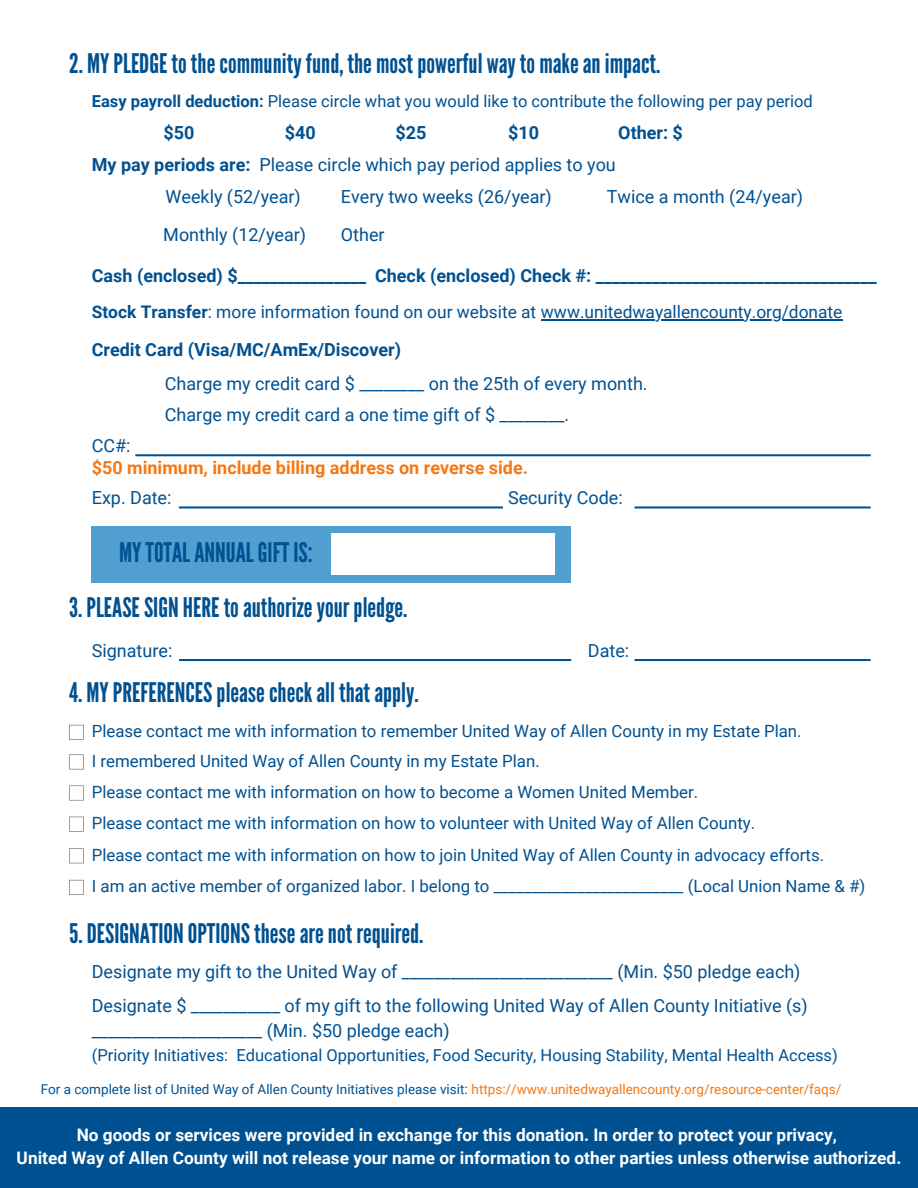
<style>
.page{position:relative;width:918px;height:1188px;background:#fff}
.page>*{position:absolute;margin:0;border:0;box-sizing:border-box;transform-origin:0 0}
.t1{font:27px/55.5px "League Gothic";color:#005191}
.t2{font:18px/37.2px "Roboto";color:#005191}
.t3{font:700 18px "Roboto";color:#005191}
.t4{font:700 18px "Roboto";color:#f57814}
.t5{font:17.4px "Roboto";color:#005191}
.t6{font:700 17.25px/23.7px "Roboto";color:#fff;text-align:center}
.t7{font:16.8px/30.9px "Roboto";color:#005191}
.t8{font:16.5px "Roboto";color:#005191}
.t9{font:13.5px "Roboto";color:#005191}
.s1{font-weight:700}
.s2{color:#f57814}
</style>
<div class="page">
<div style="left:92px;top:526px;width:479px;height:57px;background:#539ed0"></div>
<div style="left:332px;top:534px;width:223px;height:41px;background:#fff"></div>
<svg style="left:135px;top:454px;width:736px;height:2px"></svg>
<svg style="left:179px;top:506px;width:324px;height:3px"></svg>
<svg style="left:634px;top:506px;width:237px;height:3px"></svg>
<svg style="left:179px;top:659px;width:392px;height:2px"></svg>
<svg style="left:634px;top:659px;width:237px;height:2px"></svg>
<svg style="left:69px;top:725px;width:15px;height:15px"></svg>
<svg style="left:69px;top:755px;width:15px;height:14px"></svg>
<svg style="left:69px;top:786px;width:15px;height:14px"></svg>
<svg style="left:69px;top:817px;width:15px;height:14px"></svg>
<svg style="left:69px;top:849px;width:15px;height:14px"></svg>
<svg style="left:69px;top:880px;width:15px;height:15px"></svg>
<div style="left:0;top:1107px;width:918px;height:81px;background:#005191"></div>
<hr style="left:541px;top:320px;width:302px;height:1px;background:#005191">
<h1 class="t1" style="left:69px;top:36px;width:593px">2. MYPLEDGE tothecommunityfund, the mostpowerful wayto makeanimpact.</h1>
<p class="t8" style="left:92px;top:92px;width:723px"><span class="s1">Easy payroll deduction:</span> Please circle what you would like to contribute the following per pay period</p>
<p class="t3" style="left:163px;top:122px;width:32px">$50</p>
<p class="t3" style="left:285px;top:122px;width:32px">$40</p>
<p class="t3" style="left:396px;top:122px;width:32px">$25</p>
<p class="t3" style="left:508px;top:122px;width:32px">$10</p>
<p class="t3" style="left:618px;top:122px;width:66px">Other: $</p>
<p class="t2" style="left:92px;top:146px;width:526px"><span class="s1">My pay periods are:</span> Please circle which pay period applies to you</p>
<p class="t2" style="left:163px;top:179px;width:144px">Weekly (52/year)<br>Monthly (12/year)</p>
<p class="t2" style="left:341px;top:179px;width:212px">Every two weeks (26/year)<br>Other</p>
<p class="t2" style="left:607px;top:179px;width:198px">Twice a month (24/year)</p>
<p class="t3" style="left:92px;top:265px;width:786px">Cash (enclosed) $________________ Check (enclosed) Check #: ___________________________________</p>
<p class="t5" style="left:92px;top:302px;width:752px"><span class="s1">Stock Transfer</span>: more information found on our website at www.unitedwayallencounty.org/donate</p>
<p class="t3" style="left:92px;top:339px;width:311px">Credit Card (Visa/MC/AmEx/Discover)</p>
<p class="t2" style="left:165px;top:369px;width:484px;line-height:30.3px">Charge my credit card $ ________ on the 25th of every month.<br>Charge my credit card a one time gift of $ ________.</p>
<p class="t2" style="left:92px;top:428px;width:40px">CC#:</p>
<p class="t4" style="left:92px;top:457px;width:438px">$50 minimum, include billing address on reverse side.</p>
<p class="t2" style="left:92px;top:480px;width:81px">Exp. Date:</p>
<p class="t2" style="left:508px;top:480px;width:116px">Security Code:</p>
<h1 class="t1" style="left:69px;top:525px;width:340px;text-indent:50px">MYTOTALANNUALGIFTIS:<br>3.PLEASESIGNHERE toauthorizeyourpledge.</h1>
<p class="t2" style="left:92px;top:632px;width:82px">Signature:</p>
<p class="t2" style="left:588px;top:632px;width:43px">Date:</p>
<h1 class="t1" style="left:69px;top:665px;width:351px">4. MYPREFERENCESpleasecheckall thatapply.</h1>
<p class="t7" style="left:92px;top:716px;width:734px">Please contact me with information to remember United Way of Allen County in my Estate Plan.<br>I remembered United Way of Allen County in my Estate Plan.<br>Please contact me with information on how to become a Women United Member.<br>Please contact me with information on how to volunteer with United Way of Allen County.<br>Please contact me with information on how to join United Way of Allen County in advocacy efforts.</p>
<p class="t7" style="left:92px;top:871px;width:775px">I am an active member of organized labor. I belong to _________________________ (Local Union Name &amp; #)</p>
<h1 class="t1" style="left:69px;top:906px;width:356px">5.DESIGNATIONOPTIONSthesearenot required.</h1>
<p class="t2" style="left:92px;top:955px;width:717px;line-height:33.9px">Designate my gift to the United Way of __________________________ (Min. $50 pledge each)<br>Designate $ ___________ of my gift to the following United Way of Allen County Initiative (s)</p>
<p class="t2" style="left:92px;top:1012px;width:360px">_____________________ (Min. $50 pledge each)</p>
<p class="t8" style="left:92px;top:1045px;width:748px">(Priority Initiatives: Educational Opportunities, Food Security, Housing Stability, Mental Health Access)</p>
<p class="t9" style="left:41px;top:1081px;width:802px">For a complete list of United Way of Allen County Initiatives please visit: <span class="s2">https://www.unitedwayallencounty.org/resource-center/faqs/</span></p>
<p class="t6" style="left:17px;top:1123px;width:886px">No goods or services were provided in exchange for this donation. In order to protect your privacy,<br>United Way of Allen County will not release your name or information to other parties unless otherwise authorized.</p>
</div>
